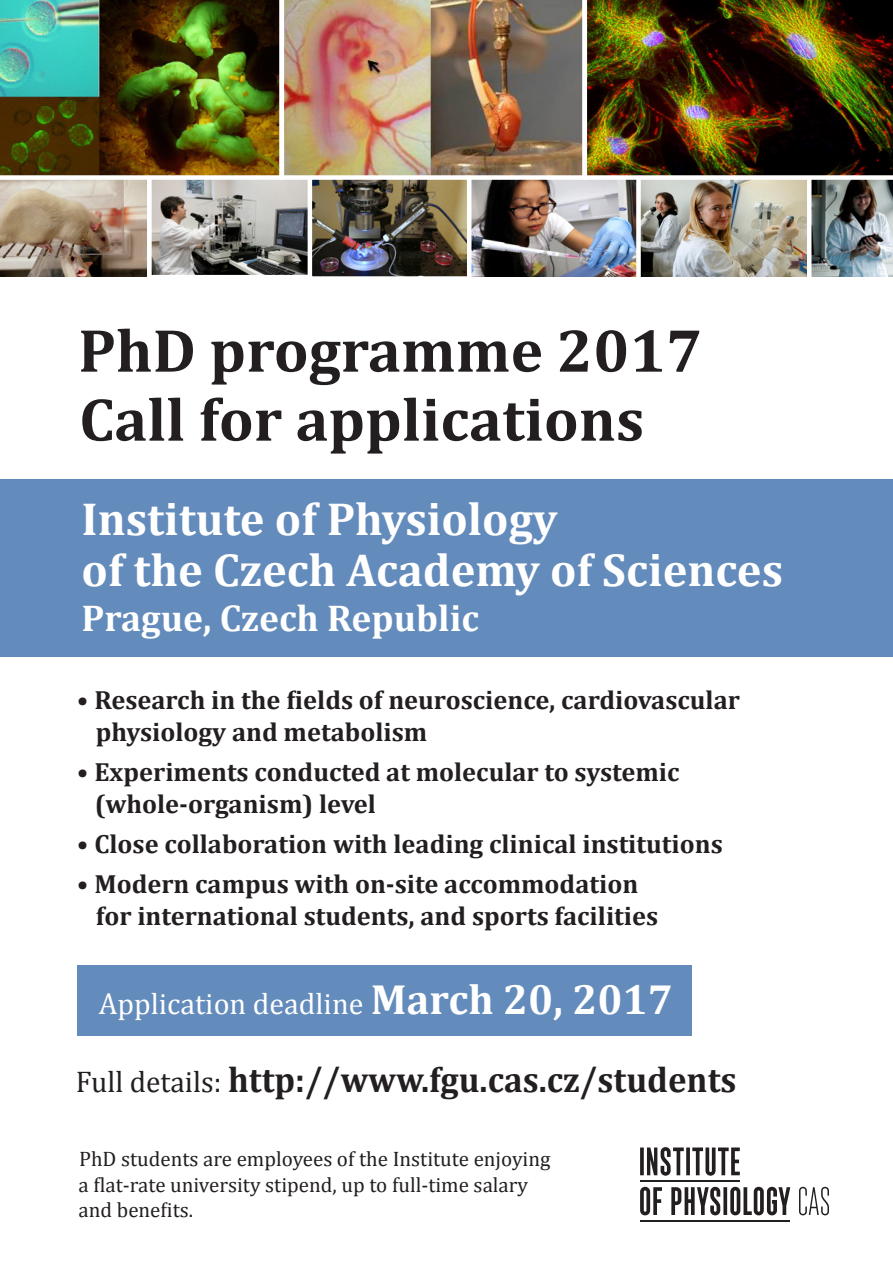
<style>
.page{position:relative;width:893px;height:1263px;background:#fff}
.page>*{position:absolute;margin:0;border:0;box-sizing:border-box;transform-origin:0 0}
.t1{font:700 61.5px "Cambria";color:#231f20}
.t2{font:700 46.5px/51px "Cambria";color:#fff}
.t3{font:700 37.5px "Cambria";color:#fff}
.t4{font:700 36px "Cambria";color:#231f20}
.t5{font:30px "Cambria";color:#fff}
.t6{font:700 26.4px/31.7px "Cambria";color:#231f20}
.t7{font:21px/25.2px "Cambria";color:#231f20}
.s1{font-weight:700;font-size:42.45px}
.s2{font-weight:400;font-size:30px}
</style>
<div class="page">
<div style="left:0;top:480px;width:893px;height:177px;background:#638bbb"></div>
<div style="left:78px;top:965px;width:614px;height:71px;background:#638bbb"></div>
<img style="left:152px;top:180px;width:156px;height:94px">
<div style="left:147px;top:175px;width:166px;height:104px;border:4px solid #fff"></div>
<img style="left:471px;top:180px;width:165px;height:96px">
<div style="left:466px;top:175px;width:175px;height:106px;border:4px solid #fff"></div>
<img style="left:641px;top:180px;width:165px;height:96px">
<div style="left:636px;top:175px;width:175px;height:106px;border:4px solid #fff"></div>
<img style="left:807px;top:180px;width:86px;height:101px">
<img style="left:0;top:180px;width:152px;height:99px">
<img style="left:0;top:0;width:280px;height:180px">
<img style="left:313px;top:180px;width:153px;height:96px">
<div style="left:308px;top:175px;width:163px;height:106px;border:4px solid #fff"></div>
<img style="left:280px;top:0;width:303px;height:180px">
<img style="left:583px;top:0;width:310px;height:180px">
<svg style="left:640px;top:1187px;width:189px;height:28px"></svg>
<svg style="left:640px;top:1147px;width:100px;height:29px"></svg>
<hr style="left:640px;top:1220px;width:150px;height:1px;background:#231f20">
<hr style="left:640px;top:1180px;width:100px;height:1px;background:#231f20">
<p class="t1" style="left:78px;top:307px;width:626px">PhD programme 2017</p>
<p class="t1" style="left:79px;top:376px;width:566px">Call for applications</p>
<p class="t2" style="left:82px;top:492px;width:703px">Institute of Physiology<br>of the Czech Academy of Sciences</p>
<p class="t3" style="left:82px;top:591px;width:399px">Prague, Czech Republic</p>
<p class="t6" style="left:96px;top:684px;width:646px;text-indent:-19px">• Research in the fields of neuroscience, cardiovascular physiology and metabolism</p>
<p class="t6" style="left:95px;top:755px;width:586px;text-indent:-18px">• Experiments conducted at molecular to systemic (whole-organism) level</p>
<p class="t6" style="left:77px;top:827px;width:647px">• Close collaboration with leading clinical institutions</p>
<p class="t6" style="left:96px;top:867px;width:564px;text-indent:-19px">• Modern campus with on-site accommodation for international students, and sports facilities</p>
<p class="t5" style="left:99px;top:986px;width:575px">Application deadline <span class="s1">March 20, 2017</span></p>
<p class="t4" style="left:76px;top:1054px;width:662px"><span class="s2">Full details:</span> http://www.fgu.cas.cz/students</p>
<p class="t7" style="left:79px;top:1146px;width:473px">PhD students are employees of the Institute enjoying a flat-rate university stipend, up to full-time salary and benefits.</p>
</div>
